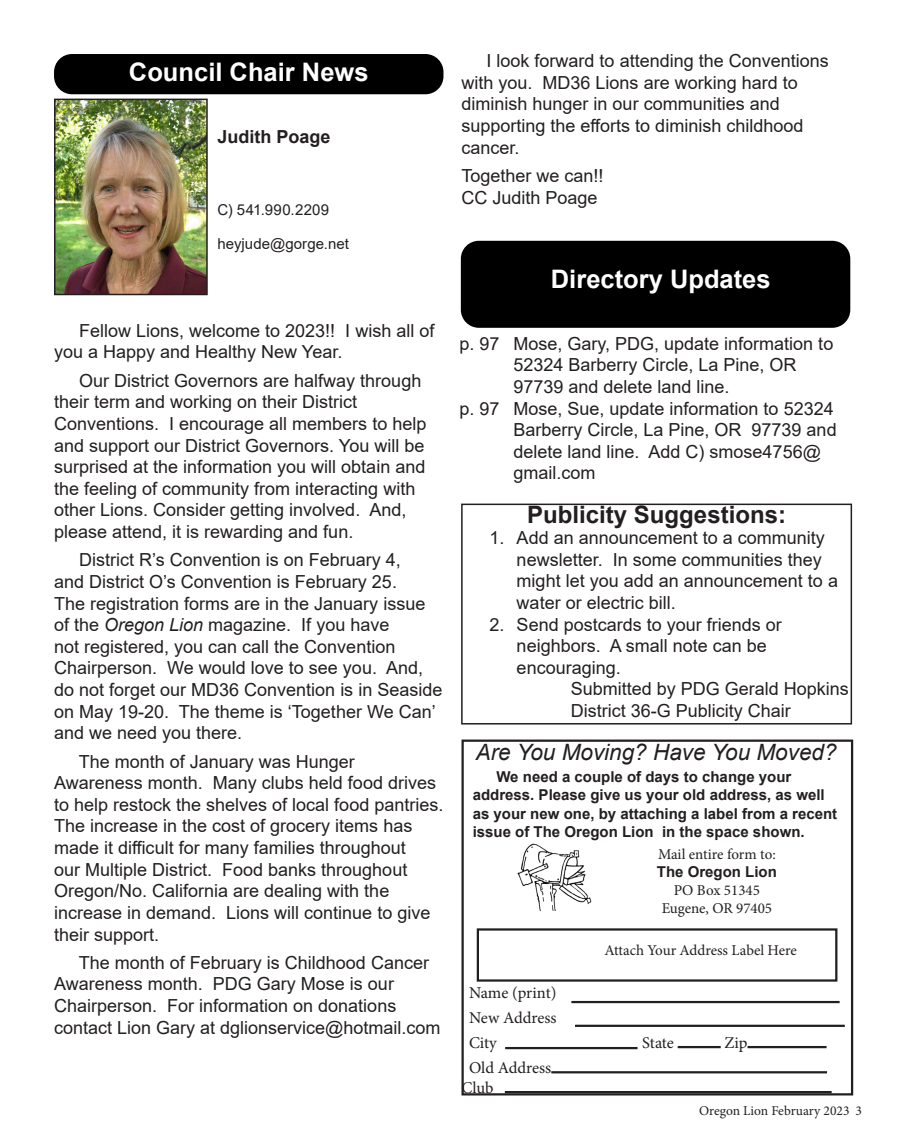
<style>
.page{position:relative;width:905px;height:1148px;background:#fff}
.page>*{position:absolute;margin:0;border:0;box-sizing:border-box;transform-origin:0 0}
.t1{font:700 25.5px "Arial";color:#fff}
.t2{font:700 24px "Arial";color:#231f20}
.t3{font:italic 22.5px "Arial";color:#231f20}
.t4{font:18px/21.6px "Arial";color:#231f20}
.t5{font:700 18px "Arial";color:#231f20}
.t6{font:16.5px/19.8px "Minion Pro";letter-spacing:-.005em;color:#231f20}
.t7{font:700 15px/18px "Arial";color:#231f20}
.t8{font:15px "Minion Pro";color:#231f20}
.t9{font:15px "Arial";letter-spacing:.005em;color:#231f20}
.t10{font:13.5px "Minion Pro";color:#231f20}
.s1{font-style:italic}
</style>
<div class="page">
<div style="left:54px;top:54px;width:389px;height:40px;background:#000;border-radius:18px"></div>
<div style="left:461px;top:739px;width:392px;height:356px;border:2px solid #231f20"></div>
<div style="left:476px;top:928px;width:361px;height:53px;border:2px solid #231f20"></div>
<img style="left:517px;top:843px;width:75px;height:67px">
<hr style="left:677px;top:1046px;width:43px;height:2px;background:#231f20">
<hr style="left:747px;top:1046px;width:79px;height:2px;background:#231f20">
<hr style="left:551px;top:1071px;width:276px;height:2px;background:#231f20">
<hr style="left:505px;top:1091px;width:326px;height:2px;background:#231f20">
<hr style="left:571px;top:1000px;width:268px;height:3px;background:#231f20">
<hr style="left:575px;top:1024px;width:269px;height:3px;background:#231f20">
<hr style="left:505px;top:1047px;width:132px;height:2px;background:#231f20">
<div style="left:461px;top:241px;width:389px;height:87px;background:#000;border-radius:18px"></div>
<img style="left:57px;top:102px;width:148px;height:190px">
<div style="left:54px;top:99px;width:154px;height:196px;border:2px solid #231f20"></div>
<div style="left:461px;top:503px;width:391px;height:221px;border:2px solid #231f20"></div>
<p class="t1" style="left:129px;top:54px;width:241px">Council Chair News</p>
<p class="t5" style="left:217px;top:124px;width:115px">Judith Poage</p>
<p class="t9" style="left:217px;top:199px;width:113px">C) 541.990.2209</p>
<p class="t9" style="left:217px;top:234px;width:133px">heyjude@gorge.net</p>
<p class="t4" style="left:54px;top:319px;width:382px;text-indent:25px">Fellow Lions, welcome to 2023!! I wish all of you a Happy and Healthy New Year.</p>
<p class="t4" style="left:54px;top:369px;width:374px;text-indent:25px">Our District Governors are halfway through their term and working on their District Conventions. I encourage all members to help and support our District Governors. You will be surprised at the information you will obtain and the feeling of community from interacting with other Lions. Consider getting involved. And, please attend, it is rewarding and fun.</p>
<p class="t4" style="left:54px;top:549px;width:390px;text-indent:25px">District R’s Convention is on February 4,<br>and District O’s Convention is February 25.<br>The registration forms are in the January issue of the <span class="s1">Oregon Lion</span> magazine. If you have<br>not registered, you can call the Convention Chairperson. We would love to see you. And, do not forget our MD36 Convention is in Seaside on May 19-20. The theme is ‘Together We Can’ and we need you there.</p>
<p class="t4" style="left:54px;top:750px;width:391px;text-indent:25px">The month of January was Hunger Awareness month. Many clubs held food drives to help restock the shelves of local food pantries.<br>The increase in the cost of grocery items has made it difficult for many families throughout<br>our Multiple District. Food banks throughout Oregon/No. California are dealing with the increase in demand. Lions will continue to give their support.</p>
<p class="t4" style="left:54px;top:951px;width:388px;text-indent:25px">The month of February is Childhood Cancer Awareness month. PDG Gary Mose is our Chairperson. For information on donations contact Lion Gary at dglionservice@hotmail.com</p>
<p class="t4" style="left:461px;top:50px;width:369px;text-indent:25px">I look forward to attending the Conventions with you. MD36 Lions are working hard to diminish hunger in our communities and supporting the efforts to diminish childhood cancer.</p>
<p class="t4" style="left:461px;top:165px;width:144px">Together we can!!</p>
<p class="t4" style="left:461px;top:186px;width:138px">CC Judith Poage</p>
<p class="t1" style="left:551px;top:261px;width:221px">Directory Updates</p>
<p class="t4" style="left:459px;top:332px;width:375px">p. 97 Mose, Gary, PDG, update information to</p>
<p class="t4" style="left:513px;top:354px;width:285px">52324 Barberry Circle, La Pine, OR</p>
<p class="t4" style="left:513px;top:376px;width:218px">97739 and delete land line.</p>
<p class="t4" style="left:459px;top:397px;width:376px">p. 97 Mose, Sue, update information to 52324</p>
<p class="t4" style="left:513px;top:419px;width:325px">Barberry Circle, La Pine, OR 97739 and</p>
<p class="t4" style="left:513px;top:440px;width:309px">delete land line. Add C) smose4756@</p>
<p class="t4" style="left:513px;top:462px;width:84px">gmail.com</p>
<p class="t2" style="left:527px;top:497px;width:260px">Publicity Suggestions:</p>
<p class="t4" style="left:516px;top:527px;width:323px;text-indent:-27px">1. Add an announcement to a community newsletter. In some communities they might let you add an announcement to a water or electric bill.</p>
<p class="t4" style="left:516px;top:613px;width:267px;text-indent:-27px">2. Send postcards to your friends or neighbors. A small note can be encouraging.</p>
<p class="t4" style="left:570px;top:678px;width:280px">Submitted by PDG Gerald Hopkins</p>
<p class="t4" style="left:570px;top:700px;width:222px">District 36-G Publicity Chair</p>
<p class="t3" style="left:476px;top:737px;width:362px">Are You Moving? Have You Moved?</p>
<p class="t7" style="left:472px;top:768px;width:366px;text-indent:24px">We need a couple of days to change your address. Please give us your old address, as well as your new one, by attaching a label from a recent issue of The Oregon Lion in the space shown.</p>
<p class="t8" style="left:658px;top:844px;width:119px">Mail entire form to:</p>
<p class="t7" style="left:657px;top:863px;width:122px">The Oregon Lion</p>
<p class="t8" style="left:674px;top:880px;width:88px">PO Box 51345</p>
<p class="t8" style="left:661px;top:898px;width:112px">Eugene, OR 97405</p>
<p class="t8" style="left:604px;top:940px;width:194px">Attach Your Address Label Here</p>
<p class="t6" style="left:469px;top:982px;width:89px">Name (print)</p>
<p class="t6" style="left:469px;top:1007px;width:89px">New Address</p>
<p class="t6" style="left:469px;top:1033px;width:29px">City</p>
<p class="t6" style="left:642px;top:1033px;width:33px">State</p>
<p class="t6" style="left:724px;top:1033px;width:25px">Zip</p>
<p class="t6" style="left:461px;top:1058px;width:91px;text-indent:7px">Old Address<br>Club</p>
<p class="t10" style="left:699px;top:1101px;width:164px">Oregon Lion February 2023 3</p>
</div>
